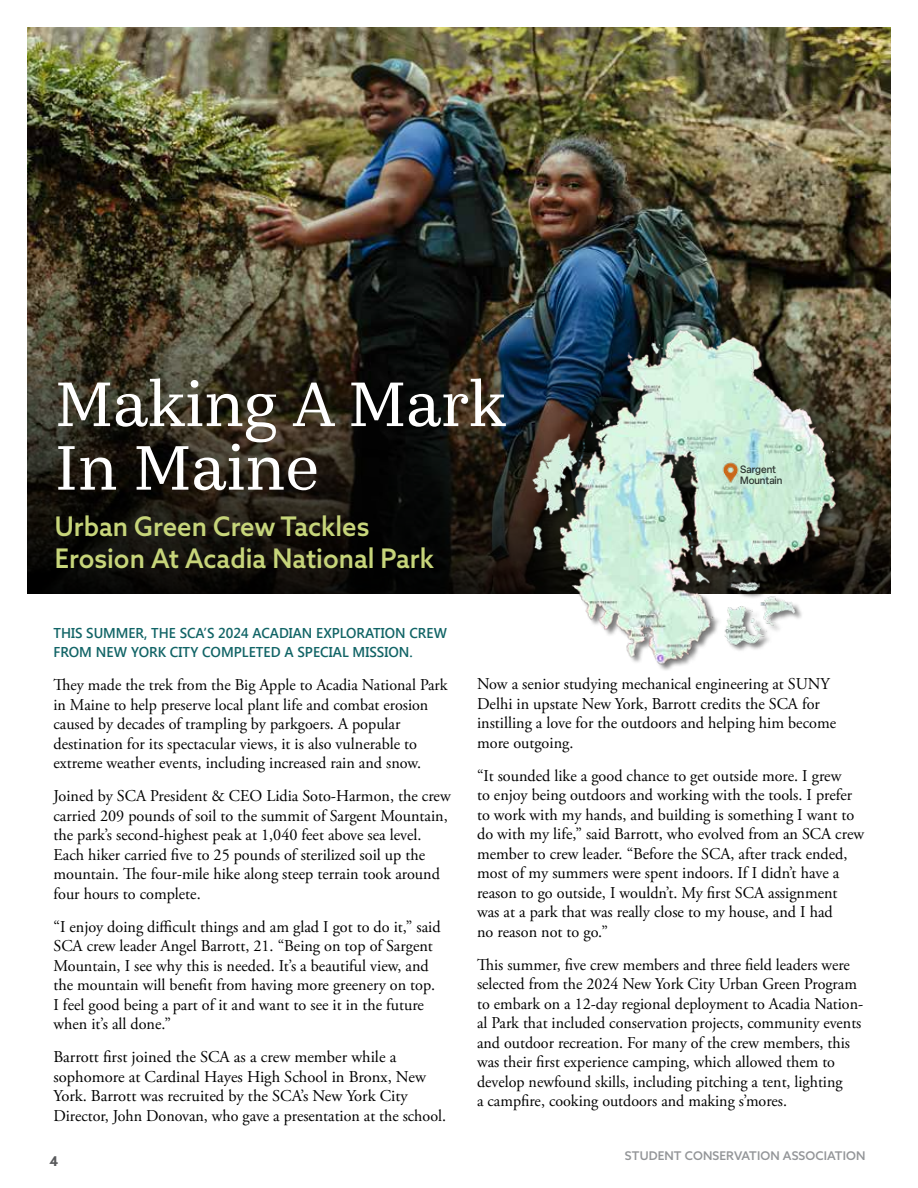
<style>
.page{position:relative;width:918px;height:1188px;background:#fff}
.page>*{position:absolute;margin:0;border:0;box-sizing:border-box;transform-origin:0 0}
.t1{font:63px/63.6px "Kazimir Text";color:#fff}
.t2{font:500 27px/32.4px "Azo Sans";color:#c7d57a;scale:.95 1}
.t3{font:16.5px/19.5px "Adobe Garamond Pro";color:#000}
.t4{font:600 14.25px/19.5px "Segoe UI";color:#116466;scale:.96 1}
.t5{font:700 13.5px "Azo Sans";color:#58595b}
.t6{font:500 12px "Azo Sans";letter-spacing:.01em;color:#939598}
.t7{font:500 10.5px/10.2px "Elza";color:#2c3531;scale:.95 1}
</style>
<div class="page">
<img style="left:27px;top:27px;width:864px;height:217px">
<svg style="left:27px;top:244px;width:864px;height:350px;background:#2a271f"></svg>
<img style="left:508px;top:316px;width:368px;height:354px">
<img style="left:716px;top:457px;width:29px;height:32px">
<h1 class="t1" style="left:55px;top:368px;width:452px">Making A Mark<br>In Maine</h1>
<h2 class="t2" style="left:55px;top:509px;width:401px">Urban Green Crew Tackles<br>Erosion At Acadia National Park</h2>
<p class="t7" style="left:740px;top:464px;width:46px">Sargent<br>Mountain</p>
<p class="t4" style="left:53px;top:622px;width:411px">THIS SUMMER, THE SCA’S 2024 ACADIAN EXPLORATION CREW<br>FROM NEW YORK CITY COMPLETED A SPECIAL MISSION.</p>
<p class="t3" style="left:53px;top:676px;width:396px">They made the trek from the Big Apple to Acadia National Park in Maine to help preserve local plant life and combat erosion caused by decades of trampling by parkgoers. A popular destination for its spectacular views, it is also vulnerable to extreme weather events, including increased rain and snow.</p>
<p class="t3" style="left:53px;top:787px;width:399px">Joined by SCA President &amp; CEO Lidia Soto-Harmon, the crew carried 209 pounds of soil to the summit of Sargent Mountain, the park’s second-highest peak at 1,040 feet above sea level.<br>Each hiker carried five to 25 pounds of sterilized soil up the mountain. The four-mile hike along steep terrain took around four hours to complete.</p>
<p class="t3" style="left:53px;top:917px;width:389px">“I enjoy doing difficult things and am glad I got to do it,” said SCA crew leader Angel Barrott, 21. “Being on top of Sargent Mountain, I see why this is needed. It’s a beautiful view, and the mountain will benefit from having more greenery on top.<br>I feel good being a part of it and want to see it in the future when it’s all done.”</p>
<p class="t3" style="left:53px;top:1048px;width:394px">Barrott first joined the SCA as a crew member while a sophomore at Cardinal Hayes High School in Bronx, New York. Barrott was recruited by the SCA’s New York City Director, John Donovan, who gave a presentation at the school.</p>
<p class="t5" style="left:50px;top:1153px;width:10px">4</p>
<p class="t3" style="left:477px;top:675px;width:361px">Now a senior studying mechanical engineering at SUNY Delhi in upstate New York, Barrott credits the SCA for instilling a love for the outdoors and helping him become more outgoing.</p>
<p class="t3" style="left:477px;top:766px;width:389px">“It sounded like a good chance to get outside more. I grew<br>to enjoy being outdoors and working with the tools. I prefer to work with my hands, and building is something I want to do with my life,” said Barrott, who evolved from an SCA crew member to crew leader. “Before the SCA, after track ended, most of my summers were spent indoors. If I didn’t have a reason to go outside, I wouldn’t. My first SCA assignment was at a park that was really close to my house, and I had<br>no reason not to go.”</p>
<p class="t3" style="left:477px;top:955px;width:388px">This summer, five crew members and three field leaders were selected from the 2024 New York City Urban Green Program to embark on a 12-day regional deployment to Acadia Nation&shy;al Park that included conservation projects, community events and outdoor recreation. For many of the crew members, this was their first experience camping, which allowed them to develop newfound skills, including pitching a tent, lighting<br>a campfire, cooking outdoors and making s’mores.</p>
<p class="t6" style="left:625px;top:1148px;width:242px">STUDENT CONSERVATION ASSOCIATION</p>
</div>
